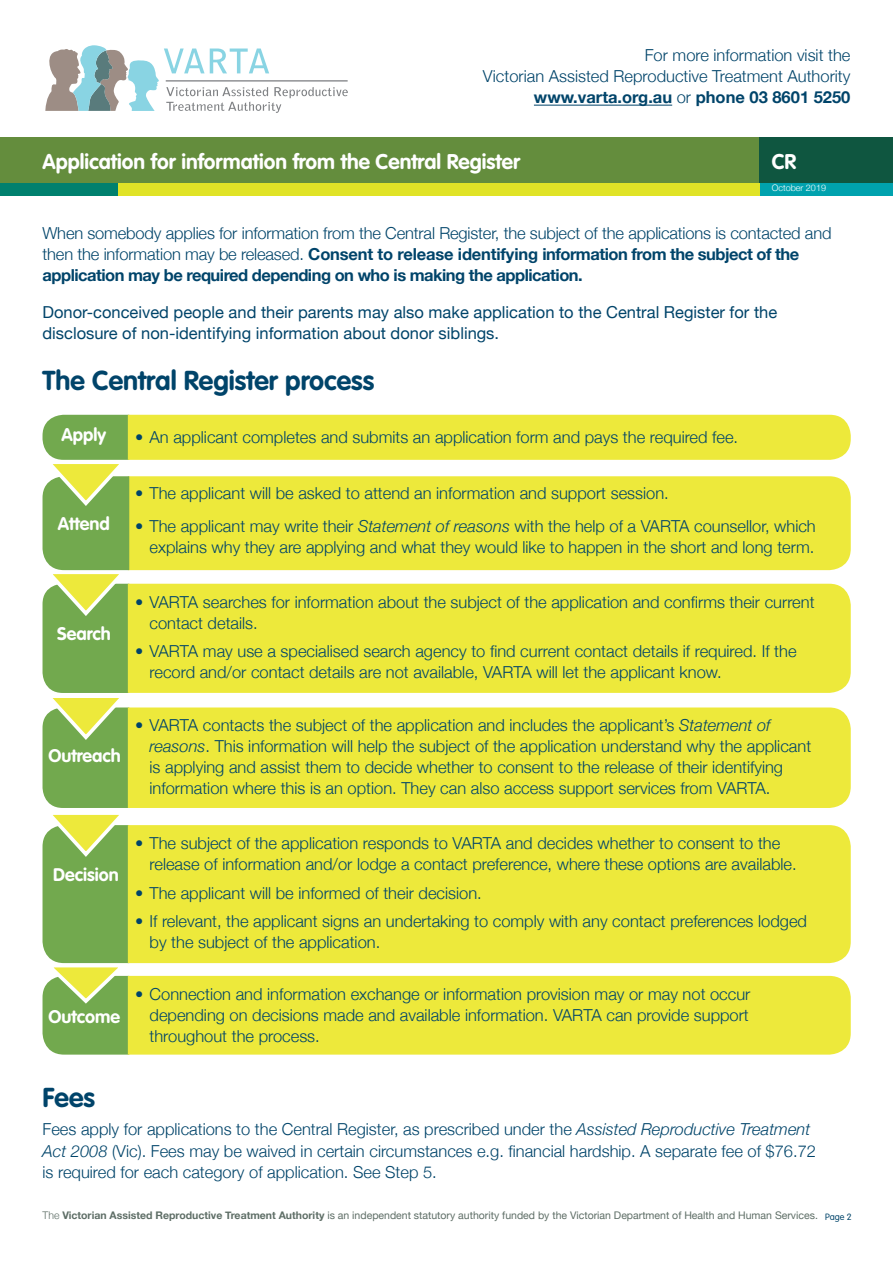
<style>
.page{position:relative;width:893px;height:1263px;background:#fff}
.page>*{position:absolute;margin:0;border:0;box-sizing:border-box;transform-origin:0 0}
.t1{font:700 27px "VAG Rounded";color:#00446a}
.t2{font:700 21px "VAG Rounded";color:#fff}
.t3{font:700 18px "VAG Rounded";color:#fff}
.t4{font:300 16.5px/21px "Helvetica Neue";color:#00446a}
.t5{font:16.5px/21px "Helvetica Neue";color:#00446a}
.t6{font:10.5px "Helvetica Neue";color:#5e6e66}
.t7{font:300 9px "Helvetica Neue";color:#fff}
.t8{font:300 9px "VAG Rounded";color:#00446a}
.s1{font-weight:700}
.s2{font-style:italic}
.s3{font-weight:300}
</style>
<div class="page">
<div style="left:0;top:138px;width:760px;height:46px;background:#648d3d"></div>
<svg style="left:45px;top:45px;width:303px;height:68px"></svg>
<div style="left:0;top:183px;width:119px;height:13px;background:#00806e"></div>
<div style="left:760px;top:183px;width:133px;height:13px;background:#00a2ae"></div>
<div style="left:119px;top:183px;width:641px;height:13px;background:#e0e327"></div>
<svg style="left:42px;top:415px;width:809px;height:639px;background:#e4e653"></svg>
<div style="left:760px;top:138px;width:133px;height:45px;background:#0f5640"></div>
<hr style="left:534px;top:105px;width:138px;height:1px;background:#00446a">
<p class="t4" style="left:483px;top:44px;width:369px;text-align:right">For more information visit the<br>Victorian Assisted Reproductive Treatment Authority <span class="s1">www.varta.org.au</span> or <span class="s1">phone 03 8601 5250</span></p>
<p class="t2" style="left:43px;top:149px;width:479px">Application for information from the Central Register</p>
<p class="t2" style="left:772px;top:149px;width:26px">CR</p>
<p class="t7" style="left:772px;top:181px;width:56px">October 2019</p>
<p class="t4" style="left:43px;top:221px;width:790px">When somebody applies for information from the Central Register, the subject of the applications is contacted and then the information may be released. <span class="s1">Consent to release identifying information from the subject of the application may be required depending on who is making the application.</span></p>
<p class="t5" style="left:43px;top:303px;width:736px">Donor-conceived people and their parents may also make application to the Central Register for the disclosure of non-identifying information about donor siblings.</p>
<h1 class="t1" style="left:43px;top:364px;width:333px">The Central Register process</h1>
<p class="t3" style="left:61px;top:424px;width:46px">Apply</p>
<p class="t4" style="left:135px;top:425px;width:605px">• An applicant completes and submits an application form and pays the required fee.</p>
<p class="t3" style="left:58px;top:513px;width:54px">Attend</p>
<p class="t3" style="left:57px;top:623px;width:55px">Search</p>
<p class="t3" style="left:49px;top:745px;width:74px">Outreach</p>
<p class="t4" style="left:135px;top:482px;width:535px">• The applicant will be asked to attend an information and support session.</p>
<p class="t4" style="left:135px;top:515px;width:682px;text-align:right">• The applicant may write their <span class="s2">Statement of reasons</span> with the help of a VARTA counsellor, which explains why they are applying and what they would like to happen in the short and long term.</p>
<p class="t4" style="left:150px;top:590px;width:666px;text-indent:-14px">• VARTA searches for information about the subject of the application and confirms their current contact details.</p>
<p class="t4" style="left:150px;top:640px;width:648px;text-indent:-14px">• VARTA may use a specialised search agency to find current contact details if required. If the record and/or contact details are not available, VARTA will let the applicant know.</p>
<p class="t4" style="left:150px;top:713px;width:663px;text-indent:-14px">• VARTA contacts the subject of the application and includes the applicant’s <span class="s2">Statement of reasons</span>. This information will help the subject of the application understand why the applicant is applying and assist them to decide whether to consent to the release of their identifying information where this is an option. They can also access support services from VARTA.</p>
<p class="t3" style="left:53px;top:864px;width:67px">Decision</p>
<p class="t3" style="left:48px;top:1006px;width:73px">Outcome</p>
<p class="t4" style="left:150px;top:831px;width:649px;text-indent:-14px">• The subject of the application responds to VARTA and decides whether to consent to the release of information and/or lodge a contact preference, where these options are available.</p>
<p class="t4" style="left:135px;top:881px;width:348px">• The applicant will be informed of their decision.</p>
<p class="t4" style="left:150px;top:909px;width:659px;text-indent:-14px">• If relevant, the applicant signs an undertaking to comply with any contact preferences lodged by the subject of the application.</p>
<p class="t4" style="left:150px;top:982px;width:602px;text-align:justify;text-indent:-14px">• Connection and information exchange or information provision may or may not occur depending on decisions made and available information. VARTA can provide support throughout the process.</p>
<h1 class="t1" style="left:43px;top:1081px;width:54px">Fees</h1>
<p class="t4" style="left:43px;top:1118px;width:775px">Fees apply for applications to the Central Register, as prescribed under the <span class="s2">Assisted Reproductive Treatment<br>Act 2008</span> (Vic). Fees may be waived in certain circumstances e.g. financial hardship. A separate fee of $76.72 is required for each category of application. See Step 5.</p>
<p class="t6" style="left:43px;top:1208px;width:777px"><span class="s3">The</span> <span class="s1">Victorian Assisted Reproductive Treatment Authority</span> is an independent statutory authority funded by the Victorian Department of Health and Human Services.</p>
<p class="t8" style="left:825px;top:1211px;width:28px">Page 2</p>
</div>
